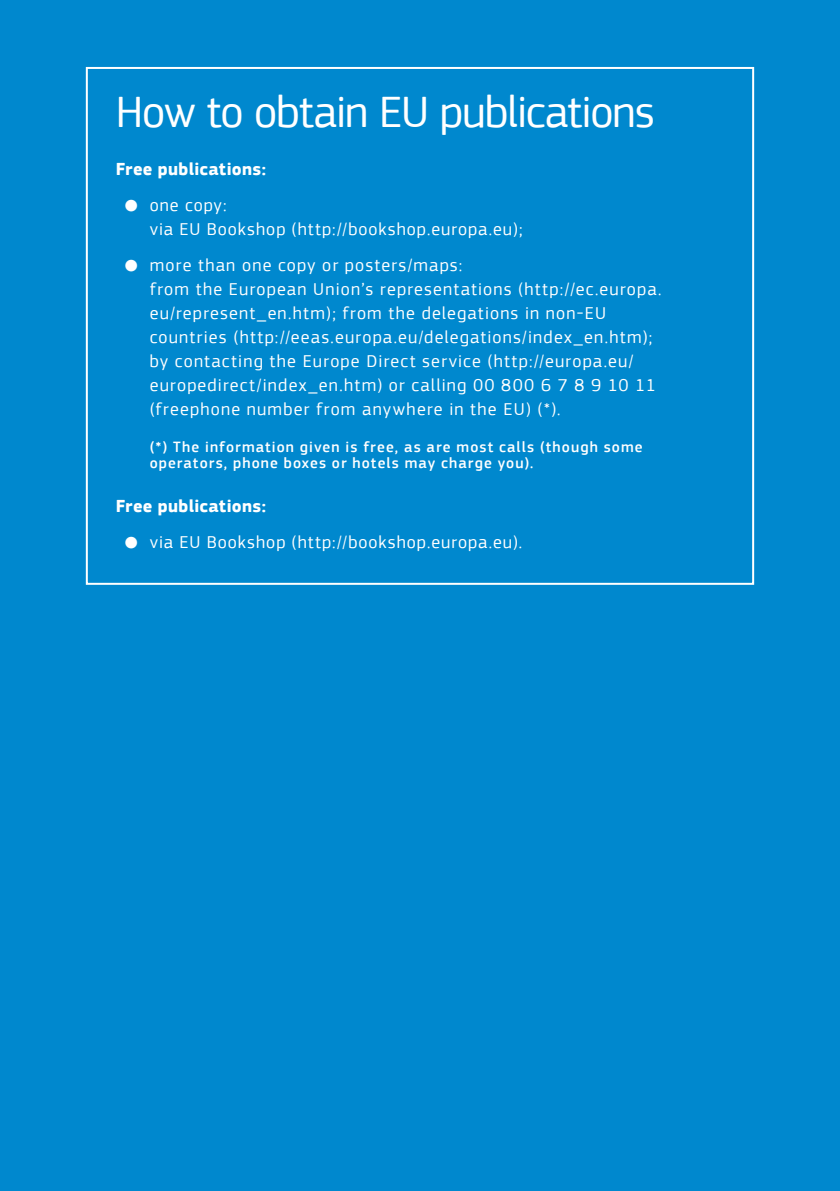
<style>
.page{position:relative;width:840px;height:1191px;background:#fff}
.page>*{position:absolute;margin:0;border:0;box-sizing:border-box;transform-origin:0 0}
.t1{font:46px "EC Square Sans Pro";letter-spacing:-.025em;color:#fff}
.t2{font:18px/24px "EC Square Sans Pro";letter-spacing:.065em;color:#fff}
.t3{font:700 18px "EC Square Sans Pro";letter-spacing:.015em;color:#fff}
.t4{font:500 15.4px/16px "EC Square Sans Pro";letter-spacing:.07em;color:#fff}
</style>
<div class="page">
<div style="left:0;top:0;width:839px;height:1191px;background:#0088ce"></div>
<div style="left:86px;top:67px;width:667px;height:518px;border:2px solid #fff"></div>
<h1 class="t1" style="left:116px;top:85px;width:540px">How to obtain EU publications</h1>
<p class="t3" style="left:116px;top:159px;width:152px">Free publications:</p>
<p class="t2" style="left:150px;top:194px;width:374px">one copy:<br>via EU Bookshop (http://bookshop.europa.eu);</p>
<p class="t2" style="left:150px;top:254px;width:513px">more than one copy or posters/maps:<br>from the European Union’s representations (http://ec.europa. eu/represent_en.htm); from the delegations in non-EU countries (http://eeas.europa.eu/delegations/index_en.htm); by contacting the Europe Direct service (http://europa.eu/ europedirect/index_en.htm) or calling 00 800 6 7 8 9 10 11 (freephone number from anywhere in the EU) (*).</p>
<p class="t4" style="left:150px;top:439px;width:494px">(*) The information given is free, as are most calls (though some operators, phone boxes or hotels may charge you).</p>
<p class="t3" style="left:116px;top:495px;width:152px">Free publications:</p>
<p class="t2" style="left:150px;top:530px;width:374px">via EU Bookshop (http://bookshop.europa.eu).</p>
</div>
